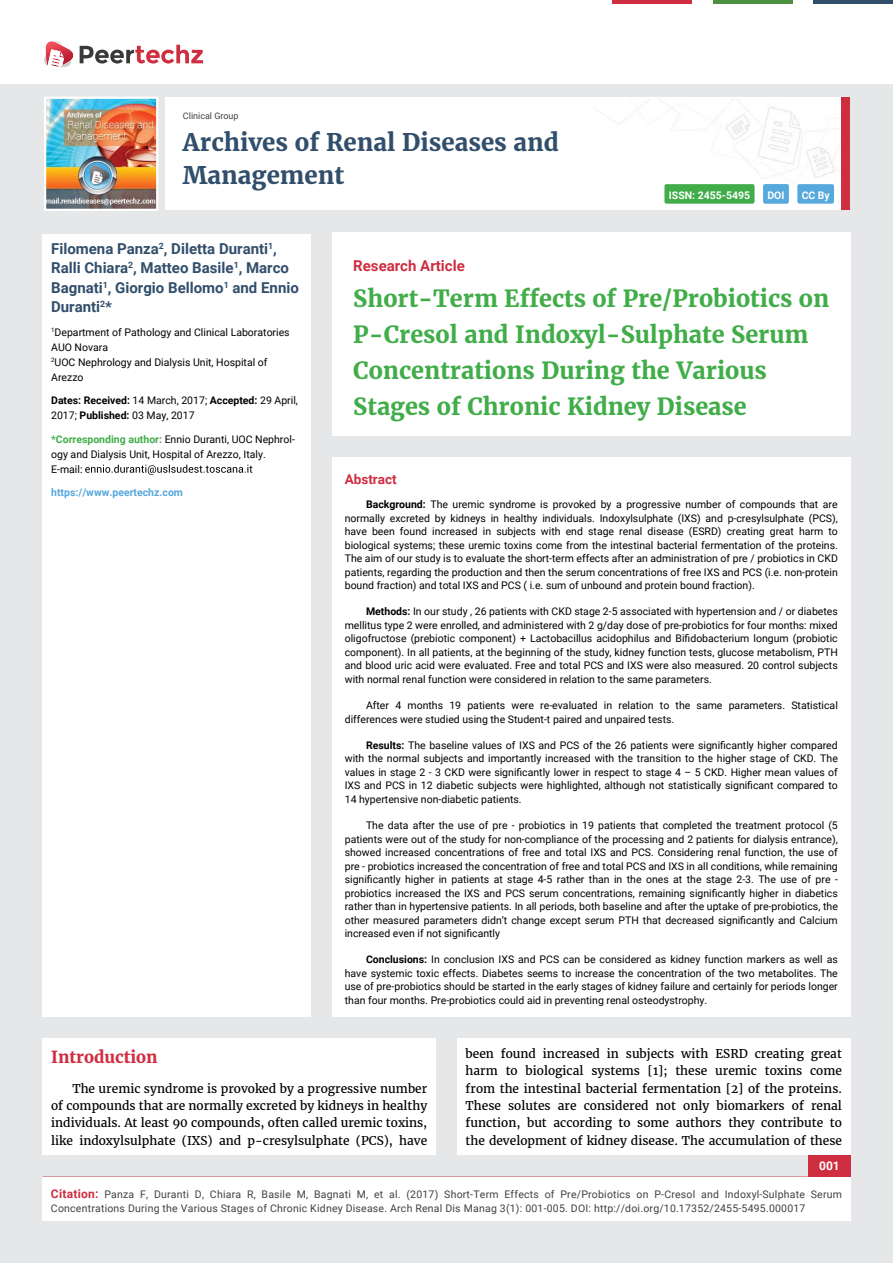
<style>
.page{position:relative;width:893px;height:1263px;background:#e6e7e8}
.page>*{position:absolute;margin:0;border:0;box-sizing:border-box;transform-origin:0 0}
.t1{font:700 24px/33px "Merriweather";color:#314e6b}
.t2{font:700 23.4px/36px "Merriweather";color:#41ad49}
.t3{font:700 16.5px "Merriweather";color:#cf2e41}
.t4{font:700 15px/19.5px "Roboto";color:#314e6b}
.t5{font:700 15px "Roboto";color:#cf2e41}
.t6{font:700 13.5px "Roboto";color:#cf2e41}
.t7{font:12px/17.4px "Merriweather";color:#000;text-align:justify}
.t8{font:700 12px "Roboto";color:#fff}
.t9{font:10.5px/13.5px "Roboto";color:#000;text-align:justify}
.t10{font:10.5px/13.5px "Roboto";letter-spacing:.02em;color:#414042}
.t11{font:700 10.5px "Roboto";color:#56a8dd}
.t12{font:700 10.5px "Roboto";color:#fff}
.t13{font:9px "Roboto";color:#414042}
.s1{font-weight:700}
.s2{font-weight:700;color:#41ad49}
.s3{font-weight:700;font-size:12px;color:#cf2e41}
</style>
<div class="page">
<div style="left:165px;top:98px;width:684px;height:112px;background:#fff"></div>
<img style="left:607px;top:101px;width:234px;height:78px">
<div style="left:841px;top:98px;width:8px;height:112px;background:#cf2e41"></div>
<img style="left:47px;top:100px;width:108px;height:108px">
<div style="left:44px;top:97px;width:114px;height:114px;border:2px solid #fff"></div>
<div style="left:0;top:0;width:893px;height:83px;background:#fff"></div>
<svg style="left:44px;top:41px;width:159px;height:27px"></svg>
<div style="left:664px;top:184px;width:90px;height:20px;background:#41ad49;border-radius:2px"></div>
<div style="left:763px;top:184px;width:26px;height:20px;background:#56a8dd;border-radius:2px"></div>
<div style="left:797px;top:184px;width:37px;height:20px;background:#56a8dd;border-radius:2px"></div>
<hr style="left:713px;top:0;width:79px;height:3px;background:#4d9041">
<hr style="left:612px;top:0;width:80px;height:3px;background:#cf2e41">
<hr style="left:813px;top:0;width:80px;height:3px;background:#314e6b">
<div style="left:808px;top:1154px;width:42px;height:37px;background:#cf2e41"></div>
<div style="left:42px;top:1177px;width:808px;height:43px;background:#fff"></div>
<div style="left:332px;top:457px;width:518px;height:560px;background:#fff"></div>
<div style="left:332px;top:232px;width:518px;height:204px;background:#fff"></div>
<div style="left:43px;top:234px;width:268px;height:783px;background:#fff"></div>
<svg style="left:85px;top:465px;width:167px;height:10px"></svg>
<div style="left:43px;top:1038px;width:393px;height:116px;background:#fff"></div>
<div style="left:457px;top:1038px;width:393px;height:116px;background:#fff"></div>
<p class="t13" style="left:183px;top:111px;width:57px">Clinical Group</p>
<h1 class="t1" style="left:183px;top:126px;width:377px">Archives of Renal Diseases and<br>Management</h1>
<p class="t12" style="left:669px;top:189px;width:83px">ISSN: 2455-5495</p>
<p class="t12" style="left:767px;top:189px;width:19px">DOI</p>
<p class="t12" style="left:802px;top:189px;width:29px">CC By</p>
<h3 class="t4" style="left:51px;top:239px;width:249px">Filomena Panza<sup>2</sup>, Diletta Duranti<sup>1</sup>,<br>Ralli Chiara<sup>2</sup>, Matteo Basile<sup>1</sup>, Marco<br>Bagnati<sup>1</sup>, Giorgio Bellomo<sup>1</sup> and Ennio<br>Duranti<sup>2</sup>*</h3>
<p class="t9" style="left:51px;top:325px;width:240px;line-height:15px;text-align:left"><sup>1</sup>Department of Pathology and Clinical Laboratories<br>AUO Novara<br><sup>2</sup>UOC Nephrology and Dialysis Unit, Hospital of<br>Arezzo</p>
<p class="t9" style="left:51px;top:393px;width:248px;line-height:15px"><span class="s1">Dates: Received:</span> 14 March, 2017; <span class="s1">Accepted:</span> 29 April,<br>2017; <span class="s1">Published:</span> 03 May, 2017</p>
<p class="t9" style="left:51px;top:432px;width:245px;line-height:15px;text-align:left"><span class="s2">*Corresponding author:</span> Ennio Duranti, UOC Nephrol&shy;ogy and Dialysis Unit, Hospital of Arezzo, Italy.<br>E-mail:</p>
<p class="t11" style="left:51px;top:486px;width:133px">https://www.peertechz.com</p>
<h3 class="t5" style="left:353px;top:257px;width:113px">Research Article</h3>
<h2 class="t2" style="left:353px;top:280px;width:477px">Short-Term Effects of Pre/Probiotics on P-Cresol and Indoxyl-Sulphate Serum Concentrations During the Various Stages of Chronic Kidney Disease</h2>
<p class="t6" style="left:345px;top:472px;width:53px">Abstract</p>
<p class="t9" style="left:345px;top:498px;width:495px;text-indent:21px"><span class="s1">Background:</span> The uremic syndrome is provoked by a progressive number of compounds that are normally excreted by kidneys in healthy individuals. Indoxylsulphate (IXS) and p-cresylsulphate (PCS), have been found increased in subjects with end stage renal disease (ESRD) creating great harm to biological systems; these uremic toxins come from the intestinal bacterial fermentation of the proteins.<br>The aim of our study is to evaluate the short-term effects after an administration of pre / probiotics in CKD patients, regarding the production and then the serum concentrations of free IXS and PCS (i.e. non-protein bound fraction) and total IXS and PCS ( i.e. sum of unbound and protein bound fraction).</p>
<p class="t9" style="left:345px;top:605px;width:495px;text-indent:21px"><span class="s1">Methods:</span> In our study , 26 patients with CKD stage 2-5 associated with hypertension and / or diabetes mellitus type 2 were enrolled, and administered with 2 g/day dose of pre-probiotics for four months: mixed oligofructose (prebiotic component) + Lactobacillus acidophilus and Bifidobacterium longum (probiotic component). In all patients, at the beginning of the study, kidney function tests, glucose metabolism, PTH and blood uric acid were evaluated. Free and total PCS and IXS were also measured. 20 control subjects with normal renal function were considered in relation to the same parameters.</p>
<p class="t9" style="left:345px;top:699px;width:495px;text-indent:21px">After 4 months 19 patients were re-evaluated in relation to the same parameters. Statistical differences were studied using the Student-t paired and unpaired tests.</p>
<p class="t9" style="left:345px;top:739px;width:495px;text-indent:21px"><span class="s1">Results:</span> The baseline values of IXS and PCS of the 26 patients were significantly higher compared with the normal subjects and importantly increased with the transition to the higher stage of CKD. The values in stage 2 - 3 CKD were significantly lower in respect to stage 4 – 5 CKD. Higher mean values of IXS and PCS in 12 diabetic subjects were highlighted, although not statistically significant compared to 14 hypertensive non-diabetic patients.</p>
<p class="t9" style="left:345px;top:819px;width:495px;text-indent:21px">The data after the use of pre - probiotics in 19 patients that completed the treatment protocol (5 patients were out of the study for non-compliance of the processing and 2 patients for dialysis entrance), showed increased concentrations of free and total IXS and PCS. Considering renal function, the use of pre - probiotics increased the concentration of free and total PCS and IXS in all conditions, while remaining significantly higher in patients at stage 4-5 rather than in the ones at the stage 2-3. The use of pre - probiotics increased the IXS and PCS serum concentrations, remaining significantly higher in diabetics rather than in hypertensive patients. In all periods, both baseline and after the uptake of pre-probiotics, the other measured parameters didn’t change except serum PTH that decreased significantly and Calcium increased even if not significantly</p>
<p class="t9" style="left:345px;top:953px;width:495px;text-indent:21px"><span class="s1">Conclusions:</span> In conclusion IXS and PCS can be considered as kidney function markers as well as have systemic toxic effects. Diabetes seems to increase the concentration of the two metabolites. The use of pre-probiotics should be started in the early stages of kidney failure and certainly for periods longer than four months. Pre-probiotics could aid in preventing renal osteodystrophy.</p>
<h3 class="t3" style="left:51px;top:1046px;width:108px">Introduction</h3>
<p class="t7" style="left:51px;top:1080px;width:378px;text-indent:21px">The uremic syndrome is provoked by a progressive number of compounds that are normally excreted by kidneys in healthy individuals. At least 90 compounds, often called uremic toxins, like indoxylsulphate (IXS) and p-cresylsulphate (PCS), have</p>
<p class="t7" style="left:466px;top:1045px;width:378px">been found increased in subjects with ESRD creating great harm to biological systems [1]; these uremic toxins come from the intestinal bacterial fermentation [2] of the proteins.<br>These solutes are considered not only biomarkers of renal function, but according to some authors they contribute to the development of kidney disease. The accumulation of these</p>
<p class="t8" style="left:819px;top:1159px;width:22px">001</p>
<p class="t10" style="left:51px;top:1188px;width:792px"><span class="s3">Citation:</span> Panza F, Duranti D, Chiara R, Basile M, Bagnati M, et al. (2017) Short-Term Effects of Pre/Probiotics on P-Cresol and Indoxyl-Sulphate Serum<br>Concentrations During the Various Stages of Chronic Kidney Disease. Arch Renal Dis Manag 3(1): 001-005. DOI: http://doi.org/10.17352/2455-5495.000017</p>
</div>
